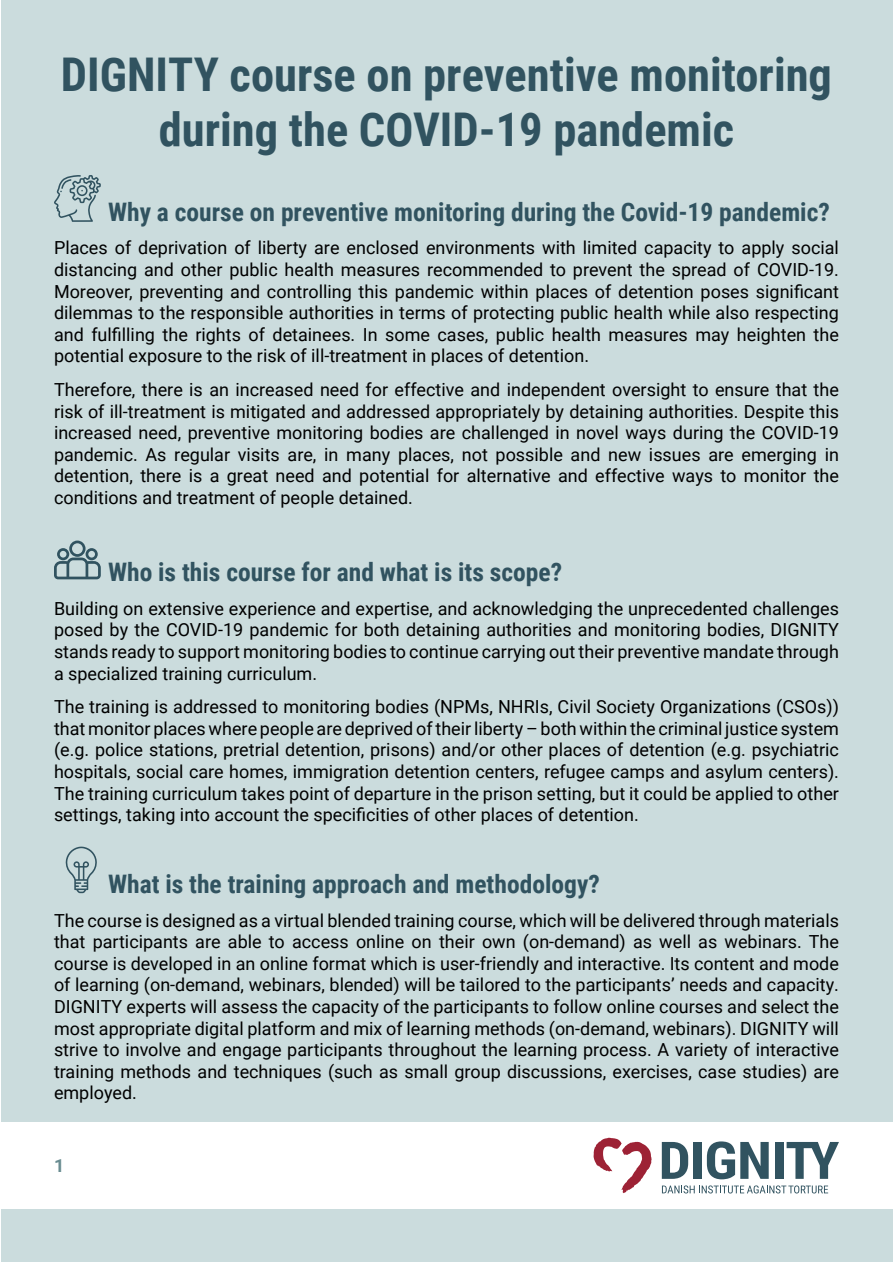
<style>
.page{position:relative;width:893px;height:1263px;background:#fff}
.page>*{position:absolute;margin:0;border:0;box-sizing:border-box;transform-origin:0 0}
.t1{font:700 46.5px/55.8px "Roboto Condensed";color:#315360;text-align:center}
.t2{font:700 25.5px "Roboto Condensed";color:#315360}
.t3{font:18px/21.6px "Roboto";color:#000;text-align:justify}
.t4{font:700 18px "Roboto";color:#698c91}
</style>
<div class="page">
<div style="left:1px;top:1px;width:892px;height:1261px;background:#cbdcdd"></div>
<div style="left:2px;top:1122px;width:891px;height:87px;background:#fff"></div>
<svg style="left:594px;top:1138px;width:58px;height:55px"></svg>
<div style="left:693px;top:1142px;width:9px;height:37px;background:#315360"></div>
<svg style="left:707px;top:1141px;width:62px;height:38px"></svg>
<div style="left:775px;top:1142px;width:8px;height:37px;background:#315360"></div>
<svg style="left:787px;top:1142px;width:52px;height:37px"></svg>
<svg style="left:662px;top:1185px;width:166px;height:8px"></svg>
<svg style="left:662px;top:1142px;width:26px;height:37px"></svg>
<svg style="left:54px;top:175px;width:47px;height:47px"></svg>
<svg style="left:54px;top:540px;width:47px;height:39px"></svg>
<svg style="left:66px;top:847px;width:31px;height:46px"></svg>
<h1 class="t1" style="left:61px;top:44px;width:772px">DIGNITY course on preventive monitoring during the COVID-19 pandemic</h1>
<h2 class="t2" style="left:108px;top:194px;width:723px">Why a course on preventive monitoring during the Covid-19 pandemic?</h2>
<p class="t3" style="left:54px;top:236px;width:786px">Places of deprivation of liberty are enclosed environments with limited capacity to apply social distancing and other public health measures recommended to prevent the spread of COVID-19.<br>Moreover, preventing and controlling this pandemic within places of detention poses significant dilemmas to the responsible authorities in terms of protecting public health while also respecting and fulfilling the rights of detainees. In some cases, public health measures may heighten the potential exposure to the risk of ill-treatment in places of detention.</p>
<p class="t3" style="left:54px;top:378px;width:786px">Therefore, there is an increased need for effective and independent oversight to ensure that the risk of ill-treatment is mitigated and addressed appropriately by detaining authorities. Despite this increased need, preventive monitoring bodies are challenged in novel ways during the COVID-19 pandemic. As regular visits are, in many places, not possible and new issues are emerging in detention, there is a great need and potential for alternative and effective ways to monitor the conditions and treatment of people detained.</p>
<h2 class="t2" style="left:108px;top:554px;width:456px">Who is this course for and what is its scope?</h2>
<p class="t3" style="left:54px;top:597px;width:786px">Building on extensive experience and expertise, and acknowledging the unprecedented challenges posed by the COVID-19 pandemic for both detaining authorities and monitoring bodies, DIGNITY stands ready to support monitoring bodies to continue carrying out their preventive mandate through a specialized training curriculum.</p>
<p class="t3" style="left:54px;top:695px;width:786px">The training is addressed to monitoring bodies (NPMs, NHRIs, Civil Society Organizations (CSOs)) that monitor places where people are deprived of their liberty – both within the criminal justice system (e.g. police stations, pretrial detention, prisons) and/or other places of detention (e.g. psychiatric hospitals, social care homes, immigration detention centers, refugee camps and asylum centers).<br>The training curriculum takes point of departure in the prison setting, but it could be applied to other settings, taking into account the specificities of other places of detention.</p>
<h2 class="t2" style="left:108px;top:866px;width:493px">What is the training approach and methodology?</h2>
<p class="t3" style="left:54px;top:909px;width:786px">The course is designed as a virtual blended training course, which will be delivered through materials that participants are able to access online on their own (on-demand) as well as webinars. The course is developed in an online format which is user-friendly and interactive. Its content and mode of learning (on-demand, webinars, blended) will be tailored to the participants’ needs and capacity.<br>DIGNITY experts will assess the capacity of the participants to follow online courses and select the most appropriate digital platform and mix of learning methods (on-demand, webinars). DIGNITY will strive to involve and engage participants throughout the learning process. A variety of interactive training methods and techniques (such as small group discussions, exercises, case studies) are employed.</p>
<p class="t4" style="left:54px;top:1153px;width:12px">1</p>
</div>
